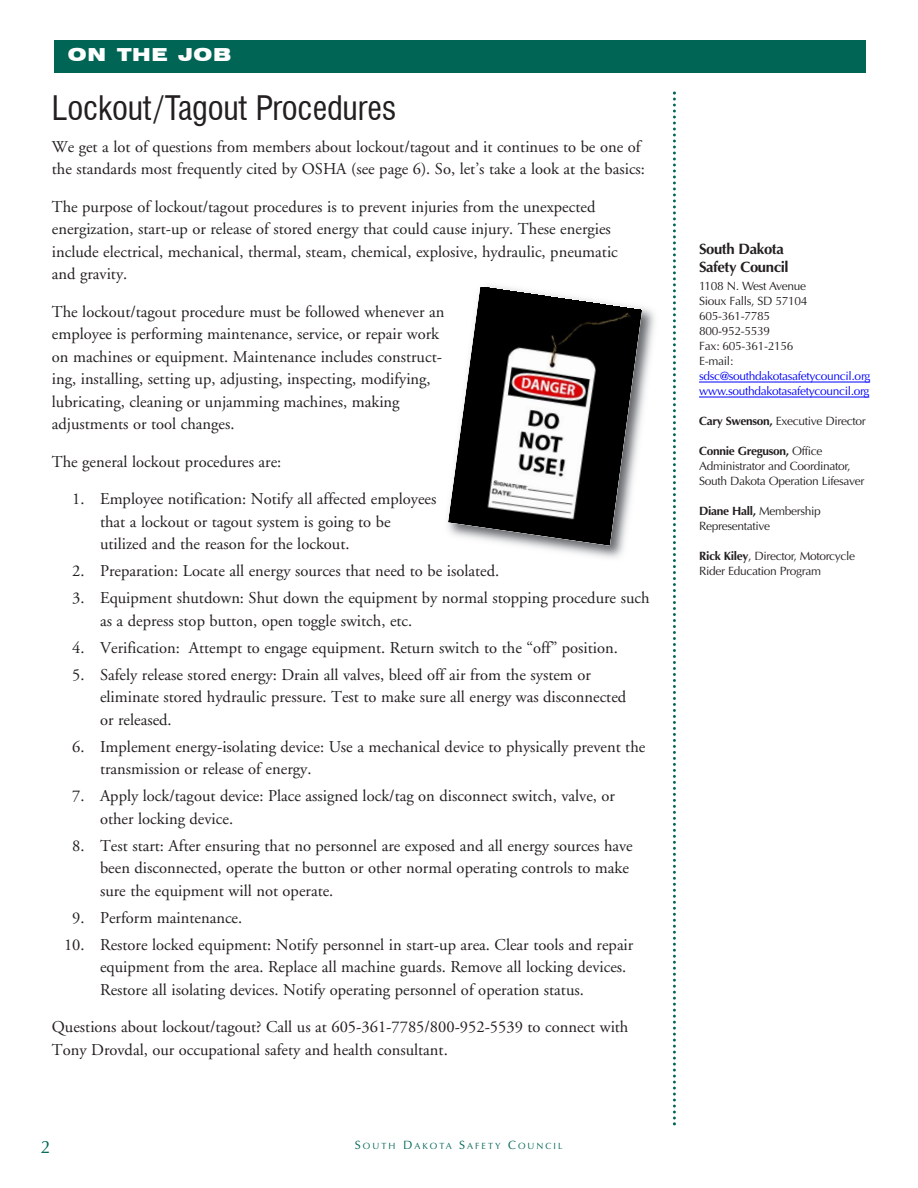
<style>
.page{position:relative;width:918px;height:1188px;background:#fff}
.page>*{position:absolute;margin:0;border:0;box-sizing:border-box;transform-origin:0 0}
.t1{font:33px "Swis 721 Cn BT";letter-spacing:-.005em;color:#231f20}
.t2{font:900 expanded 18px "Swiss 721 BT";letter-spacing:.04em;color:#fff}
.t3{font:18px "Optima";color:#006554}
.t4{font:16.5px/22.5px "Adobe Garamond";color:#231f20}
.t5{font:700 15px/18px "Optima";letter-spacing:-.03em;color:#231f20}
.t6{font:12px/15px "Optima";letter-spacing:-.03em;color:#231f20}
.t7{font:12px/15px "Optima";letter-spacing:-.03em;color:#00f}
.t8{font:9px "Optima";letter-spacing:.22em;color:#006554}
.s1{font-size:12px}
.s2{font-weight:700}
</style>
<div class="page">
<div style="left:54px;top:40px;width:811px;height:33px;background:#006554"></div>
<hr style="left:699px;top:382px;width:171px;height:1px;background:#00f">
<hr style="left:699px;top:397px;width:170px;height:1px;background:#00f">
<svg style="left:673px;top:92px;width:3px;height:1033px"></svg>
<img style="left:447px;top:307px;width:208px;height:251px">
<img style="left:448px;top:287px;width:194px;height:259px">
<p class="t2" style="left:68px;top:44px;width:165px">ON THE JOB</p>
<h1 class="t1" style="left:52px;top:88px;width:346px">Lockout/Tagout Procedures</h1>
<p class="t4" style="left:52px;top:135px;width:595px">We get a lot of questions from members about lockout/tagout and it continues to be one of the standards most frequently cited by OSHA (see page 6). So, let’s take a look at the basics:</p>
<p class="t4" style="left:52px;top:195px;width:568px">The purpose of lockout/tagout procedures is to prevent injuries from the unexpected energiza tion, start-up or release of stored energy that could cause injury. These energies include electrical, mechanical, thermal, steam, chemical, explosive, hydraulic, pneumatic and gravity.</p>
<p class="t4" style="left:52px;top:300px;width:394px">The lockout/tagout procedure must be followed whenever an employee is performing mainte nance, service, or repair work on machines or equipment. Maintenance includes construct&shy;ing, installing, setting up, adjusting, inspecting, modifying, lubricating, cleaning or unjamming machines, making adjustments or tool changes.</p>
<p class="t4" style="left:52px;top:451px;width:231px">The general lockout procedures are:</p>
<p class="t4" style="left:100px;top:488px;width:338px;text-indent:-28px">1. Employee notification: Notify all affected employees that a lockout or tagout system is going to be utilized and the reason for the lockout.</p>
<p class="t4" style="left:72px;top:560px;width:428px">2. Preparation: Locate all energy sources that need to be isolated.</p>
<p class="t4" style="left:100px;top:587px;width:551px;text-indent:-28px">3. Equipment shutdown: Shut down the equipment by normal stopping procedure such as a depress stop button, open toggle switch, etc.</p>
<p class="t4" style="left:72px;top:637px;width:547px">4. Verification: Attempt to engage equipment. Return switch to the “off” position.</p>
<p class="t4" style="left:100px;top:664px;width:528px;text-indent:-28px">5. Safely release stored energy: Drain all valves, bleed off air from the system or eliminate stored hydraulic pressure. Test to make sure all energy was disconnected or released.</p>
<p class="t4" style="left:100px;top:736px;width:547px;text-indent:-28px">6. Implement energy-isolating device: Use a mechanical device to physically prevent the transmission or release of energy.</p>
<p class="t4" style="left:100px;top:785px;width:517px;text-indent:-28px">7. Apply lock/tagout device: Place assigned lock/tag on disconnect switch, valve, or other locking device.</p>
<p class="t4" style="left:100px;top:835px;width:534px;text-indent:-28px">8. Test start: After ensuring that no personnel are exposed and all energy sources have been disconnected, operate the button or other normal operating controls to make sure the equipment will not operate.</p>
<p class="t4" style="left:72px;top:907px;width:171px">9. Perform maintenance.</p>
<p class="t4" style="left:100px;top:934px;width:535px;text-indent:-36px">10. Restore locked equipment: Notify personnel in start-up area. Clear tools and repair equipment from the area. Replace all machine guards. Remove all locking devices.<br>Restore all isolating devices. Notify operating personnel of operation status.</p>
<p class="t4" style="left:52px;top:1016px;width:578px">Questions about lockout/tagout? Call us at 605-361-7785/800-952-5539 to connect with<br>Tony Drovdal, our occupational safety and health consultant.</p>
<p class="t3" style="left:40px;top:1139px;width:12px">2</p>
<p class="t8" style="left:355px;top:1142px;width:209px"><span class="s1">S</span>OUTH <span class="s1">D</span>AKOTA <span class="s1">S</span>AFETY <span class="s1">C</span>OUNCIL</p>
<p class="t5" style="left:699px;top:242px;width:91px">South Dakota<br>Safety Council</p>
<p class="t6" style="left:699px;top:280px;width:110px">1108 N. West Avenue<br>Sioux Falls, SD 57104<br>605-361-7785<br>800-952-5539<br>Fax: 605-361-2156<br>E-mail:</p>
<p class="t7" style="left:699px;top:370px;width:173px">sdsc@southdakotasafetycouncil.org www.southdakotasafetycouncil.org</p>
<p class="t6" style="left:699px;top:415px;width:168px"><span class="s2">Cary Swenson,</span> Executive Director</p>
<p class="t6" style="left:699px;top:445px;width:167px"><span class="s2">Connie Greguson,</span> Office<br>Administrator and Coordinator,<br>South Dakota Operation Lifesaver</p>
<p class="t6" style="left:699px;top:505px;width:123px"><span class="s2">Diane Hall,</span> Membership<br>Representative</p>
<p class="t6" style="left:699px;top:550px;width:158px"><span class="s2">Rick Kiley</span>, Director, Motorcycle<br>Rider Education Program</p>
</div>
